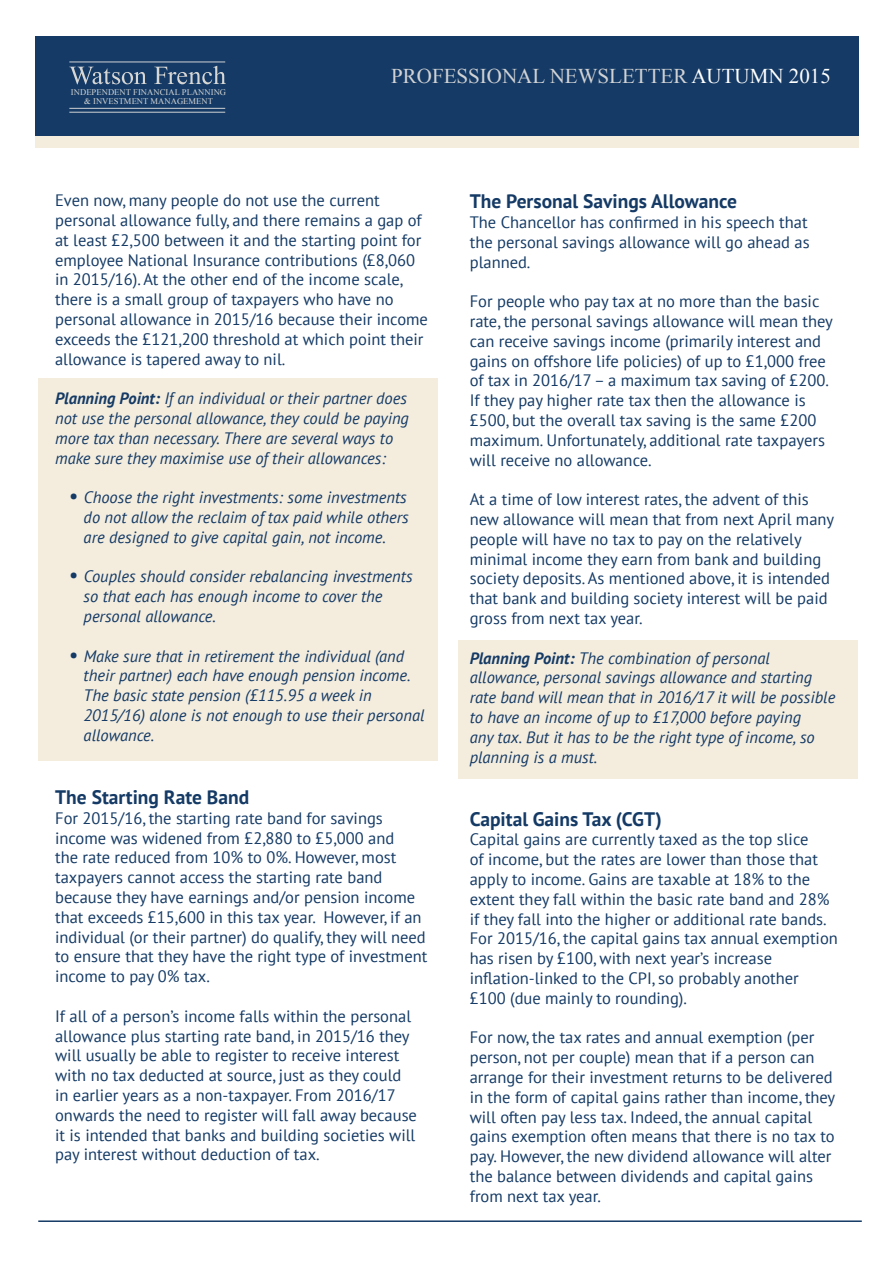
<style>
.page{position:relative;width:893px;height:1263px;background:#fff}
.page>*{position:absolute;margin:0;border:0;box-sizing:border-box;transform-origin:0 0}
.t1{font:21px "Times New Roman";color:#d1d2d4}
.t2{font:700 19.5px "PT Sans";color:#143a65}
.t3{font:16.5px/19.8px "PT Sans";color:#143a65}
.t4{font:italic 16.5px/19.8px "PT Sans";color:#143a65}
.t5{font:8.55px/9.3px "Times New Roman";letter-spacing:.005em;color:#d6d6d5;text-align:center}
.s1{color:#fff}
.s2{font-weight:700}
.s3{font-size:21px}
</style>
<div class="page">
<div style="left:39px;top:378px;width:399px;height:383px;background:#f4edde"></div>
<div style="left:458px;top:640px;width:399px;height:138px;background:#f4edde"></div>
<hr style="left:38px;top:1220px;width:824px;height:2px;background:#143a65">
<div style="left:35px;top:36px;width:824px;height:101px;background:#143a65"></div>
<div style="left:35px;top:137px;width:824px;height:11px;background:#f4edde"></div>
<svg style="left:69px;top:67px;width:78px;height:17px"></svg>
<svg style="left:154px;top:66px;width:72px;height:18px"></svg>
<hr style="left:69px;top:61px;width:156px;height:1px;background:#d1d2d4">
<hr style="left:69px;top:108px;width:156px;height:1px;background:#d1d2d4">
<hr style="left:69px;top:112px;width:156px;height:1px;background:#d1d2d4">
<p class="t5" style="left:71px;top:87px;width:157px">INDEPENDENT FINANCIAL PLANNING &amp; INVESTMENT MANAGEMENT</p>
<p class="t1" style="left:391px;top:61px;width:441px">PROFESSIONAL NEWSLETTER <span class="s1">AUTUMN 2015</span></p>
<p class="t3" style="left:55px;top:190px;width:374px">Even now, many people do not use the current personal allowance fully, and there remains a gap of at least £2,500 between it and the starting point for employee National Insurance contributions (£8,060 in 2015/16). At the other end of the income scale, there is a small group of taxpayers who have no personal allowance in 2015/16 because their income exceeds the £121,200 threshold at which point their allowance is tapered away to nil.</p>
<p class="t4" style="left:55px;top:388px;width:355px"><span class="s2">Planning Point:</span> If an individual or their partner does not use the personal allowance, they could be paying more tax than necessary. There are several ways to make sure they maximise use of their allowances:</p>
<p class="t4" style="left:84px;top:487px;width:327px;text-indent:-15px"><span class="s3">•</span> Choose the right investments: some investments do not allow the reclaim of tax paid while others are designed to give capital gain, not income.</p>
<p class="t4" style="left:84px;top:566px;width:330px;text-indent:-15px"><span class="s3">•</span> Couples should consider rebalancing investments so that each has enough income to cover the personal allowance.</p>
<p class="t4" style="left:84px;top:646px;width:342px;text-indent:-15px"><span class="s3">•</span> Make sure that in retirement the individual (and their partner) each have enough pension income.<br>The basic state pension (£115.95 a week in 2015/16) alone is not enough to use their personal allowance.</p>
<p class="t2" style="left:55px;top:784px;width:196px">The Starting Rate Band</p>
<p class="t3" style="left:55px;top:808px;width:374px">For 2015/16, the starting rate band for savings income was widened from £2,880 to £5,000 and<br>the rate reduced from 10% to 0%. However, most taxpayers cannot access the starting rate band because they have earnings and/or pension income that exceeds £15,600 in this tax year. However, if an individual (or their partner) do qualify, they will need to ensure that they have the right type of investment income to pay 0% tax.</p>
<p class="t3" style="left:55px;top:1006px;width:363px">If all of a person’s income falls within the personal allowance plus starting rate band, in 2015/16 they will usually be able to register to receive interest with no tax deducted at source, just as they could in earlier years as a non-taxpayer. From 2016/17 onwards the need to register will fall away because it is intended that banks and building societies will pay interest without deduction of tax.</p>
<p class="t2" style="left:470px;top:188px;width:269px">The Personal Savings Allowance</p>
<p class="t3" style="left:470px;top:212px;width:341px">The Chancellor has confirmed in his speech that the personal savings allowance will go ahead as planned.</p>
<p class="t3" style="left:470px;top:291px;width:365px">For people who pay tax at no more than the basic rate, the personal savings allowance will mean they can receive savings income (primarily interest and gains on offshore life policies) of up to £1,000 free of tax in 2016/17 – a maximum tax saving of £200.<br>If they pay higher rate tax then the allowance is £500, but the overall tax saving is the same £200 maximum. Unfortunately, additional rate taxpayers will receive no allowance.</p>
<p class="t3" style="left:470px;top:489px;width:366px">At a time of low interest rates, the advent of this new allowance will mean that from next April many people will have no tax to pay on the relatively minimal income they earn from bank and building society deposits. As mentioned above, it is intended that bank and building society interest will be paid gross from next tax year.</p>
<p class="t4" style="left:470px;top:647px;width:367px"><span class="s2">Planning Point:</span> The combination of personal allowance, personal savings allowance and starting rate band will mean that in 2016/17 it will be possible to have an income of up to £17,000 before paying<br>any tax. But it has to be the right type of income, so planning is a must.</p>
<p class="t2" style="left:470px;top:806px;width:194px">Capital Gains Tax (CGT)</p>
<p class="t3" style="left:470px;top:829px;width:370px">Capital gains are currently taxed as the top slice<br>of income, but the rates are lower than those that apply to income. Gains are taxable at 18% to the extent they fall within the basic rate band and 28% if they fall into the higher or additional rate bands.<br>For 2015/16, the capital gains tax annual exemption has risen by £100, with next year’s increase inflation-linked to the CPI, so probably another £100 (due mainly to rounding).</p>
<p class="t3" style="left:470px;top:1027px;width:367px">For now, the tax rates and annual exemption (per person, not per couple) mean that if a person can arrange for their investment returns to be delivered in the form of capital gains rather than income, they will often pay less tax. Indeed, the annual capital gains exemption often means that there is no tax to pay. However, the new dividend allowance will alter the balance between dividends and capital gains from next tax year.</p>
</div>
